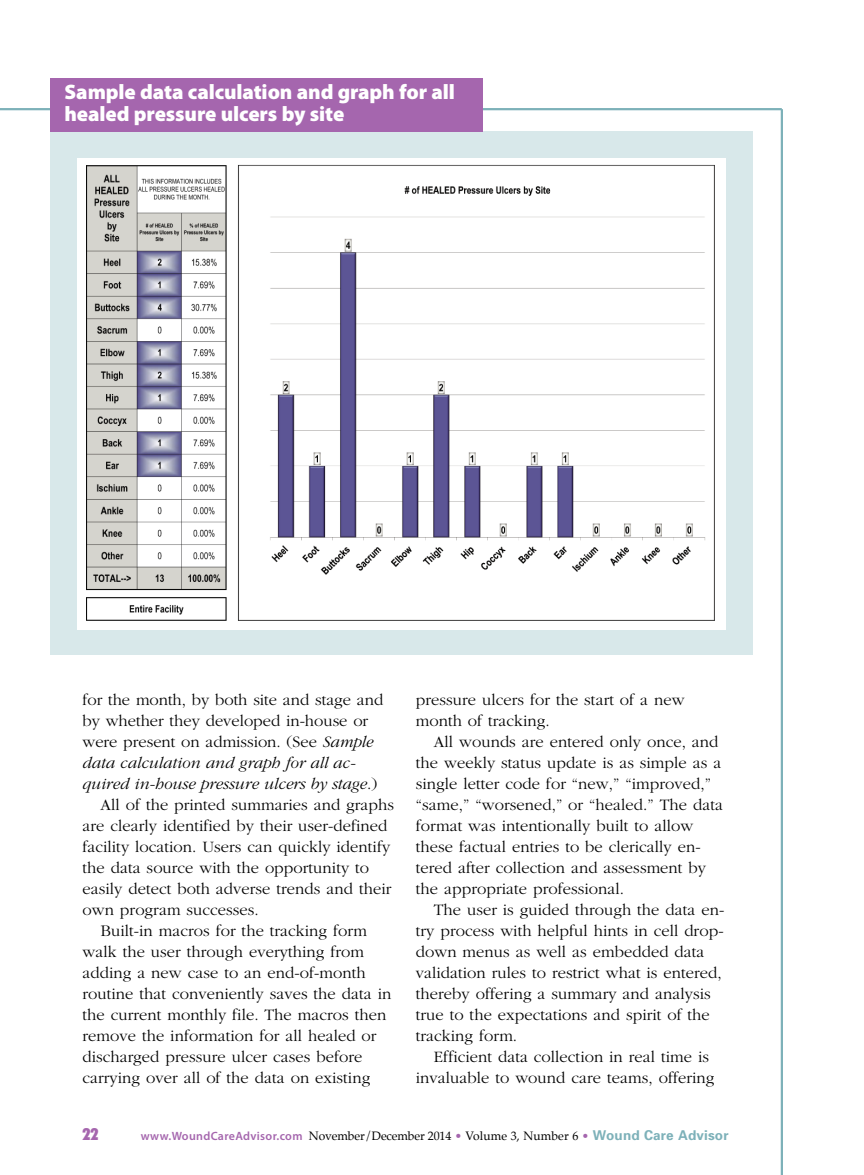
<style>
.page{position:relative;width:864px;height:1175px;background:#fff}
.page>*{position:absolute;margin:0;border:0;box-sizing:border-box;transform-origin:0 0}
.t1{font:900 21px/22.5px "Myriad Pro";letter-spacing:-.005em;color:#fff}
.t2{font:300 16.5px/21px "Garamond";letter-spacing:.005em;color:#000}
.t3{font:italic 300 16.5px "Garamond";color:#000}
.t4{font:900 condensed 16.5px "Futura BT";color:#a566ae}
.t5{font:12px "Palatino";letter-spacing:-.01em;color:#000}
.s1{font-style:italic}
.s2{font-style:normal}
.s3{font-family:"Myriad Pro";font-weight:600;color:#a566ae}
.s4{color:#a566ae}
.s5{font-family:"Univers";font-weight:700;font-size:13.5px;color:#7db1b9}
</style>
<div class="page">
<hr style="left:781px;top:109px;width:2px;height:1065px;background:#7db1b9">
<hr style="left:0;top:108px;width:782px;height:2px;background:#7db1b9">
<div style="left:51px;top:131px;width:702px;height:524px;background:#d8e8ea"></div>
<div style="left:51px;top:78px;width:432px;height:53px;background:#a566ae"></div>
<div style="left:78px;top:159px;width:648px;height:471px;background:#fff"></div>
<img style="left:86px;top:164px;width:629px;height:457px">
<p class="t1" style="left:64px;top:82px;width:392px">Sample data calculation and graph for all healed pressure ulcers by site</p>
<p class="t2" style="left:82px;top:689px;width:302px">for the month, by both site and stage and</p>
<p class="t2" style="left:83px;top:710px;width:287px">by whether they developed in-house or</p>
<p class="t2" style="left:83px;top:731px;width:292px">were present on admission. (See <span class="s1">Sample</span></p>
<p class="t3" style="left:83px;top:753px;width:275px">data calculation and graph for all ac-</p>
<p class="t3" style="left:83px;top:774px;width:296px">quired in-house pressure ulcers by stage<span class="s2">.)</span></p>
<p class="t2" style="left:101px;top:794px;width:295px">All of the printed summaries and graphs</p>
<p class="t2" style="left:82px;top:815px;width:306px">are clearly identified by their user-defined</p>
<p class="t2" style="left:83px;top:836px;width:309px">facility location. Users can quickly identify</p>
<p class="t2" style="left:83px;top:857px;width:288px">the data source with the opportunity to</p>
<p class="t2" style="left:83px;top:878px;width:310px">easily detect both adverse trends and their</p>
<p class="t2" style="left:83px;top:899px;width:178px">own program successes.</p>
<p class="t2" style="left:101px;top:920px;width:268px">Built-in macros for the tracking form</p>
<p class="t2" style="left:83px;top:941px;width:283px">walk the user through everything from</p>
<p class="t2" style="left:83px;top:962px;width:285px">adding a new case to an end-of-month</p>
<p class="t2" style="left:83px;top:983px;width:310px">routine that conveniently saves the data in</p>
<p class="t2" style="left:83px;top:1004px;width:305px">the current monthly file. The macros then</p>
<p class="t2" style="left:83px;top:1025px;width:295px">remove the information for all healed or</p>
<p class="t2" style="left:83px;top:1046px;width:281px">discharged pressure ulcer cases before</p>
<p class="t2" style="left:83px;top:1067px;width:289px">carrying over all of the data on existing</p>
<p class="t2" style="left:416px;top:689px;width:270px">pressure ulcers for the start of a new month of tracking.</p>
<p class="t2" style="left:416px;top:731px;width:309px;text-indent:18px">All wounds are entered only once, and the weekly status update is as simple as a single letter code for “new,” “improved,” “same,” “worsened,” or “healed.” The data format was intentionally built to allow these factual entries to be clerically en&shy;tered after collection and assessment by the appropriate professional.</p>
<p class="t2" style="left:416px;top:899px;width:310px;text-indent:18px">The user is guided through the data en&shy;try process with helpful hints in cell drop&shy;down menus as well as embedded data validation rules to restrict what is entered, thereby offering a summary and analysis true to the expectations and spirit of the tracking form.</p>
<p class="t2" style="left:416px;top:1046px;width:300px;text-indent:18px">Efficient data collection in real time is invaluable to wound care teams, offering</p>
<p class="t4" style="left:82px;top:1127px;width:18px">22</p>
<p class="t5" style="left:141px;top:1130px;width:589px"><span class="s3">www.WoundCareAdvisor.com</span> November/December 2014 <span class="s4">•</span> Volume 3, Number 6 <span class="s4">•</span> <span class="s5">Wound Care Advisor</span></p>
</div>
